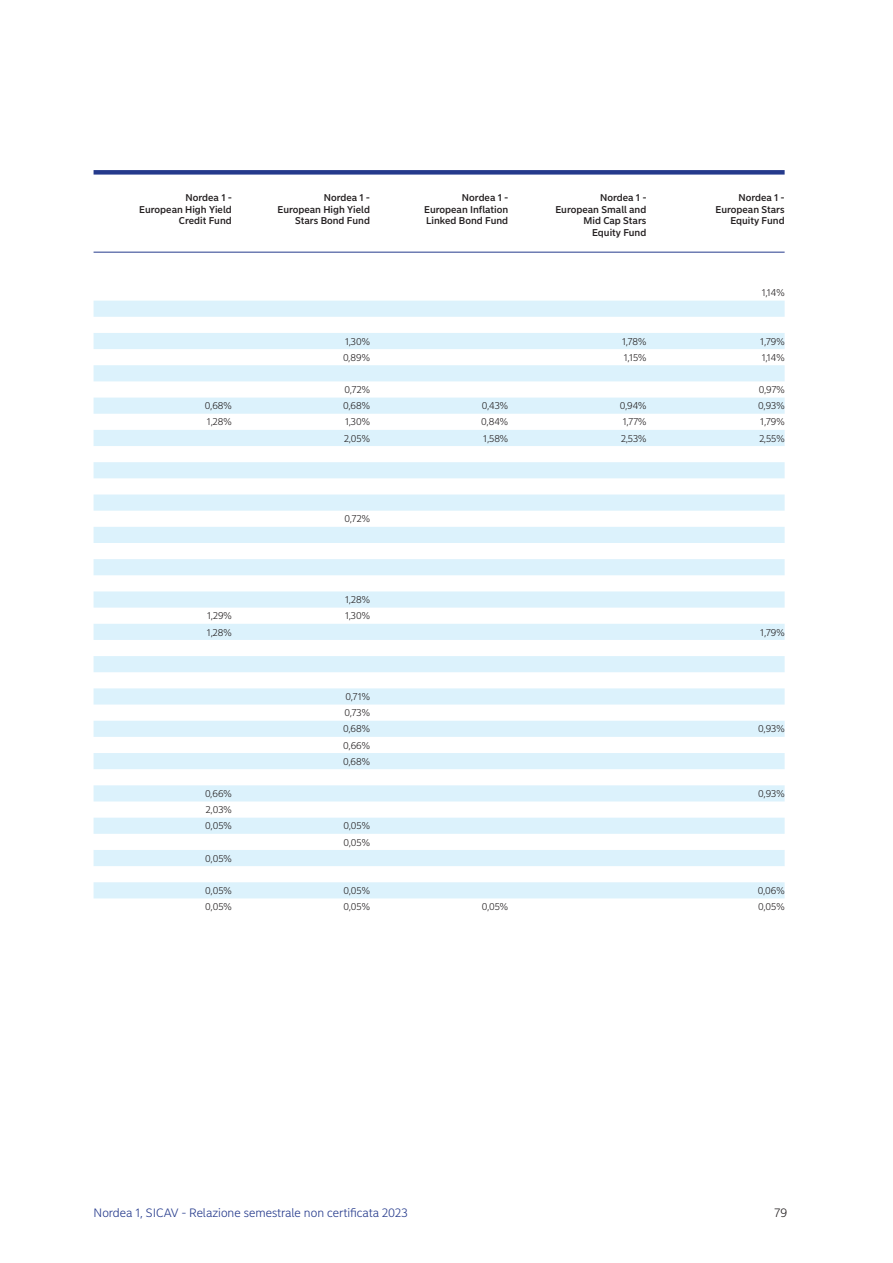
<style>
.page{position:relative;width:893px;height:1263px;background:#fff}
.page>*{position:absolute;margin:0;border:0;box-sizing:border-box;transform-origin:0 0}
.t1{font:300 12px "Nordea Sans Small";color:#253a8c}
.t2{font:300 12px "Nordea Sans Small";color:#231f20}
.t3{font:300 9.75px/16.2px "Nordea Sans Small";color:#231f20}
.t4{font:500 9.75px/11.7px "Nordea Sans Small";color:#231f20;text-align:right}
</style>
<div class="page">
<svg style="left:93px;top:301px;width:691px;height:597px"></svg>
<div style="left:94px;top:170px;width:690px;height:5px;background:#253a8c"></div>
<hr style="left:94px;top:252px;width:690px;height:1px;background:#253a8c">
<p class="t4" style="left:139px;top:192px;width:94px">Nordea 1 -<br>European High Yield<br>Credit Fund</p>
<p class="t4" style="left:277px;top:192px;width:94px">Nordea 1 -<br>European High Yield<br>Stars Bond Fund</p>
<p class="t4" style="left:424px;top:192px;width:85px;text-align:justify;text-indent:38px">Nordea 1 - European Inflation Linked Bond Fund</p>
<p class="t4" style="left:555px;top:192px;width:92px">Nordea 1 -<br>European Small and<br>Mid Cap Stars<br>Equity Fund</p>
<p class="t4" style="left:715px;top:192px;width:71px">Nordea 1 -<br>European Stars<br>Equity Fund</p>
<p class="t3" style="left:762px;top:285px;width:24px">1,14%</p>
<p class="t3" style="left:345px;top:334px;width:26px">1,30%</p>
<p class="t3" style="left:622px;top:334px;width:26px">1,78%</p>
<p class="t3" style="left:760px;top:334px;width:26px">1,79%</p>
<p class="t3" style="left:343px;top:350px;width:28px">0,89%</p>
<p class="t3" style="left:624px;top:350px;width:24px">1,15%</p>
<p class="t3" style="left:762px;top:350px;width:24px">1,14%</p>
<p class="t3" style="left:344px;top:382px;width:27px">0,72%</p>
<p class="t3" style="left:759px;top:382px;width:27px">0,97%</p>
<p class="t3" style="left:205px;top:398px;width:28px">0,68%</p>
<p class="t3" style="left:343px;top:398px;width:28px">0,68%</p>
<p class="t3" style="left:482px;top:398px;width:28px">0,43%</p>
<p class="t3" style="left:620px;top:398px;width:28px">0,94%</p>
<p class="t3" style="left:758px;top:398px;width:28px">0,93%</p>
<p class="t3" style="left:207px;top:414px;width:26px">1,28%</p>
<p class="t3" style="left:345px;top:414px;width:26px">1,30%</p>
<p class="t3" style="left:481px;top:414px;width:28px">0,84%</p>
<p class="t3" style="left:623px;top:414px;width:25px">1,77%</p>
<p class="t3" style="left:760px;top:414px;width:26px">1,79%</p>
<p class="t3" style="left:344px;top:431px;width:27px">2,05%</p>
<p class="t3" style="left:483px;top:431px;width:26px">1,58%</p>
<p class="t3" style="left:621px;top:431px;width:27px">2,53%</p>
<p class="t3" style="left:759px;top:431px;width:27px">2,55%</p>
<p class="t3" style="left:344px;top:511px;width:27px">0,72%</p>
<p class="t3" style="left:345px;top:592px;width:26px">1,28%</p>
<p class="t3" style="left:207px;top:608px;width:26px">1,29%</p>
<p class="t3" style="left:345px;top:608px;width:26px">1,30%</p>
<p class="t3" style="left:207px;top:624px;width:26px">1,28%</p>
<p class="t3" style="left:760px;top:624px;width:26px">1,79%</p>
<p class="t3" style="left:343px;top:689px;width:28px;text-align:justify">0,71% 0,73% 0,68%</p>
<p class="t3" style="left:343px;top:738px;width:28px">0,66%<br>0,68%</p>
<p class="t3" style="left:758px;top:721px;width:28px">0,93%</p>
<p class="t3" style="left:205px;top:786px;width:28px">0,66%</p>
<p class="t3" style="left:758px;top:786px;width:28px">0,93%</p>
<p class="t3" style="left:205px;top:802px;width:28px">2,03%<br>0,05%</p>
<p class="t3" style="left:343px;top:818px;width:28px">0,05%<br>0,05%</p>
<p class="t3" style="left:205px;top:851px;width:28px">0,05%</p>
<p class="t3" style="left:205px;top:883px;width:28px">0,05%</p>
<p class="t3" style="left:343px;top:883px;width:28px">0,05%</p>
<p class="t3" style="left:758px;top:883px;width:28px">0,06%</p>
<p class="t3" style="left:205px;top:899px;width:28px">0,05%</p>
<p class="t3" style="left:343px;top:899px;width:28px">0,05%</p>
<p class="t3" style="left:482px;top:899px;width:28px">0,05%</p>
<p class="t3" style="left:758px;top:899px;width:28px">0,05%</p>
<p class="t1" style="left:94px;top:1207px;width:316px">Nordea 1, SICAV - Relazione semestrale non certificata 2023</p>
<p class="t2" style="left:774px;top:1207px;width:14px">79</p>
</div>
